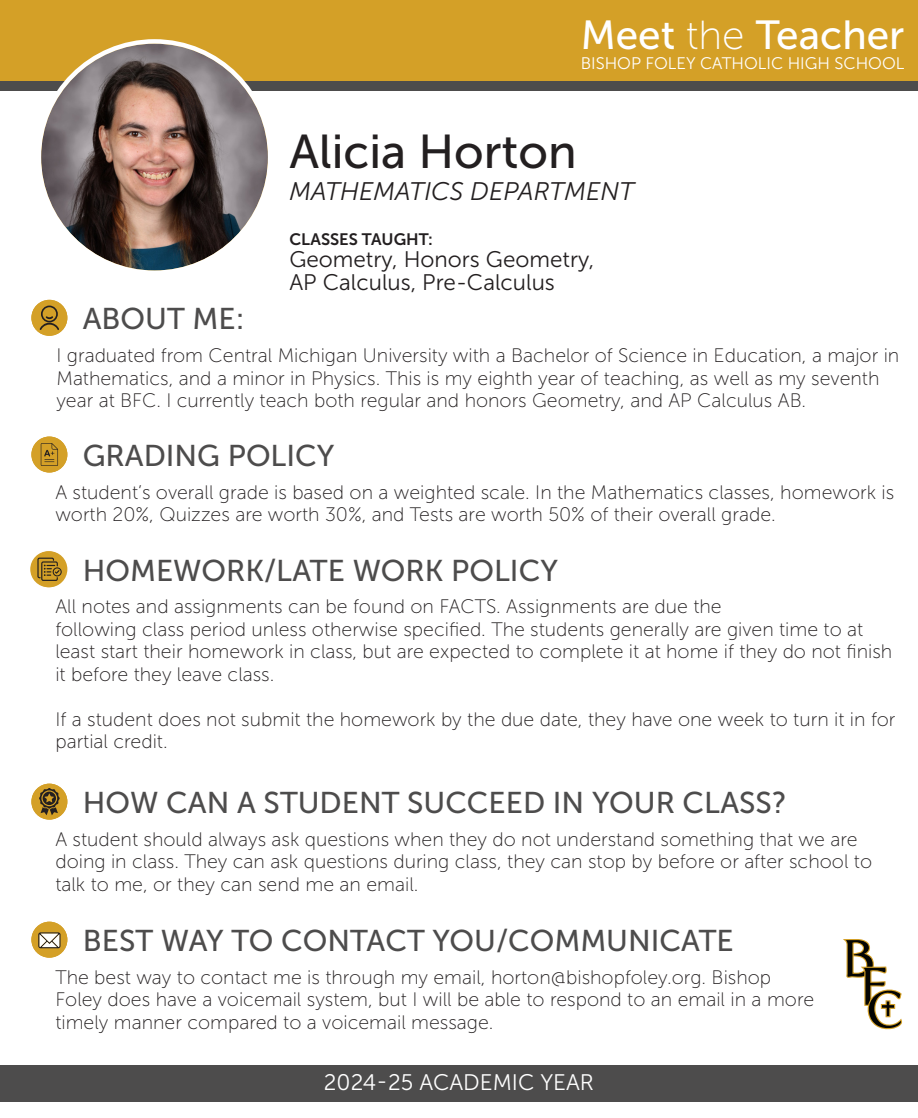
<style>
.page{position:relative;width:918px;height:1118px;background:#fff}
.page>*{position:absolute;margin:0;border:0;box-sizing:border-box;transform-origin:0 0}
.t1{font:47.4px "Museo Sans 500";color:#231f20}
.t2{font:40.5px "Museo Sans 500";color:#fff}
.t3{font:30px "Museo Sans 500";color:#4d4c4c}
.t4{font:italic 25.35px "Museo Sans 300";color:#231f20}
.t5{font:22.5px/22.5px "Museo Sans 300";color:#231f20}
.t6{font:22.5px "Museo Sans 300";color:#fff}
.t7{font:19.5px/22.5px "Museo Sans 100";color:#231f20}
.t8{font:16.8px "Museo Sans 300";color:#fff}
.t9{font:16.5px "Museo Sans 700";color:#231f20}
.s1{font-family:"Museo Sans 100"}
</style>
<div class="page">
<div style="left:0;top:0;width:918px;height:91px;background:#d4a027"></div>
<div style="left:0;top:81px;width:918px;height:10px;background:#4d4c4c"></div>
<div style="left:0;top:1065px;width:918px;height:36px;background:#4d4c4c"></div>
<svg style="left:39px;top:41px;width:231px;height:232px"></svg>
<img style="left:41px;top:44px;width:227px;height:226px;border-radius:113px">
<svg style="left:31px;top:551px;width:36px;height:36px"></svg>
<svg style="left:31px;top:784px;width:36px;height:36px"></svg>
<svg style="left:843px;top:939px;width:59px;height:90px"></svg>
<div style="left:31px;top:300px;width:36px;height:36px;background:#d4a027;border-radius:50%"></div>
<svg style="left:40px;top:306px;width:19px;height:24px"></svg>
<div style="left:31px;top:436px;width:36px;height:36px;background:#d4a027;border-radius:50%"></div>
<svg style="left:41px;top:443px;width:17px;height:23px"></svg>
<div style="left:30px;top:551px;width:36px;height:36px;background:#d4a027;border-radius:50%"></div>
<svg style="left:37px;top:558px;width:25px;height:23px"></svg>
<div style="left:31px;top:784px;width:36px;height:35px;background:#d4a027;border-radius:50%"></div>
<svg style="left:39px;top:788px;width:21px;height:27px"></svg>
<div style="left:31px;top:922px;width:36px;height:36px;background:#d4a027;border-radius:50%"></div>
<svg style="left:38px;top:932px;width:23px;height:16px"></svg>
<h2 class="t2" style="left:581px;top:13px;width:325px">Meet <span class="s1">the</span> Teacher</h2>
<p class="t8" style="left:581px;top:54px;width:325px">BISHOP FOLEY CATHOLIC HIGH SCHOOL</p>
<h1 class="t1" style="left:289px;top:126px;width:289px">Alicia Horton</h1>
<p class="t4" style="left:289px;top:177px;width:346px">MATHEMATICS DEPARTMENT</p>
<h3 class="t3" style="left:83px;top:302px;width:163px">ABOUT ME:</h3>
<p class="t9" style="left:289px;top:230px;width:145px">CLASSES TAUGHT:</p>
<p class="t5" style="left:289px;top:248px;width:306px">Geometry, Honors Geometry,<br>AP Calculus, Pre-Calculus</p>
<p class="t7" style="left:56px;top:344px;width:844px">I graduated from Central Michigan University with a Bachelor of Science in Education, a major in<br>Mathematics, and a minor in Physics. This is my eighth year of teaching, as well as my seventh year at BFC. I currently teach both regular and honors Geometry, and AP Calculus AB.</p>
<h3 class="t3" style="left:83px;top:439px;width:253px">GRADING POLICY</h3>
<p class="t7" style="left:55px;top:482px;width:840px;line-height:21px">A student’s overall grade is based on a weighted scale. In the Mathematics classes, homework is worth 20%, Quizzes are worth 30%, and Tests are worth 50% of their overall grade.</p>
<h3 class="t3" style="left:83px;top:554px;width:477px">HOMEWORK/LATE WORK POLICY</h3>
<p class="t7" style="left:55px;top:595px;width:838px">All notes and assignments can be found on FACTS. Assignments are due the<br>following class period unless otherwise specified. The students generally are given time to at least start their homework in class, but are expected to complete it at home if they do not finish it before they leave class.</p>
<p class="t7" style="left:55px;top:708px;width:842px">If a student does not submit the homework by the due date, they have one week to turn it in for partial credit.</p>
<h3 class="t3" style="left:83px;top:786px;width:705px">HOW CAN A STUDENT SUCCEED IN YOUR CLASS?</h3>
<p class="t7" style="left:55px;top:828px;width:818px">A student should always ask questions when they do not understand something that we are doing in class. They can ask questions during class, they can stop by before or after school to talk to me, or they can send me an email.</p>
<h3 class="t3" style="left:83px;top:924px;width:652px">BEST WAY TO CONTACT YOU/COMMUNICATE</h3>
<p class="t7" style="left:55px;top:966px;width:760px">The best way to contact me is through my email, horton@bishopfoley.org. Bishop<br>Foley does have a voicemail system, but I will be able to respond to an email in a more timely manner compared to a voicemail message.</p>
<p class="t6" style="left:324px;top:1070px;width:272px">2024-25 ACADEMIC YEAR</p>
</div>
